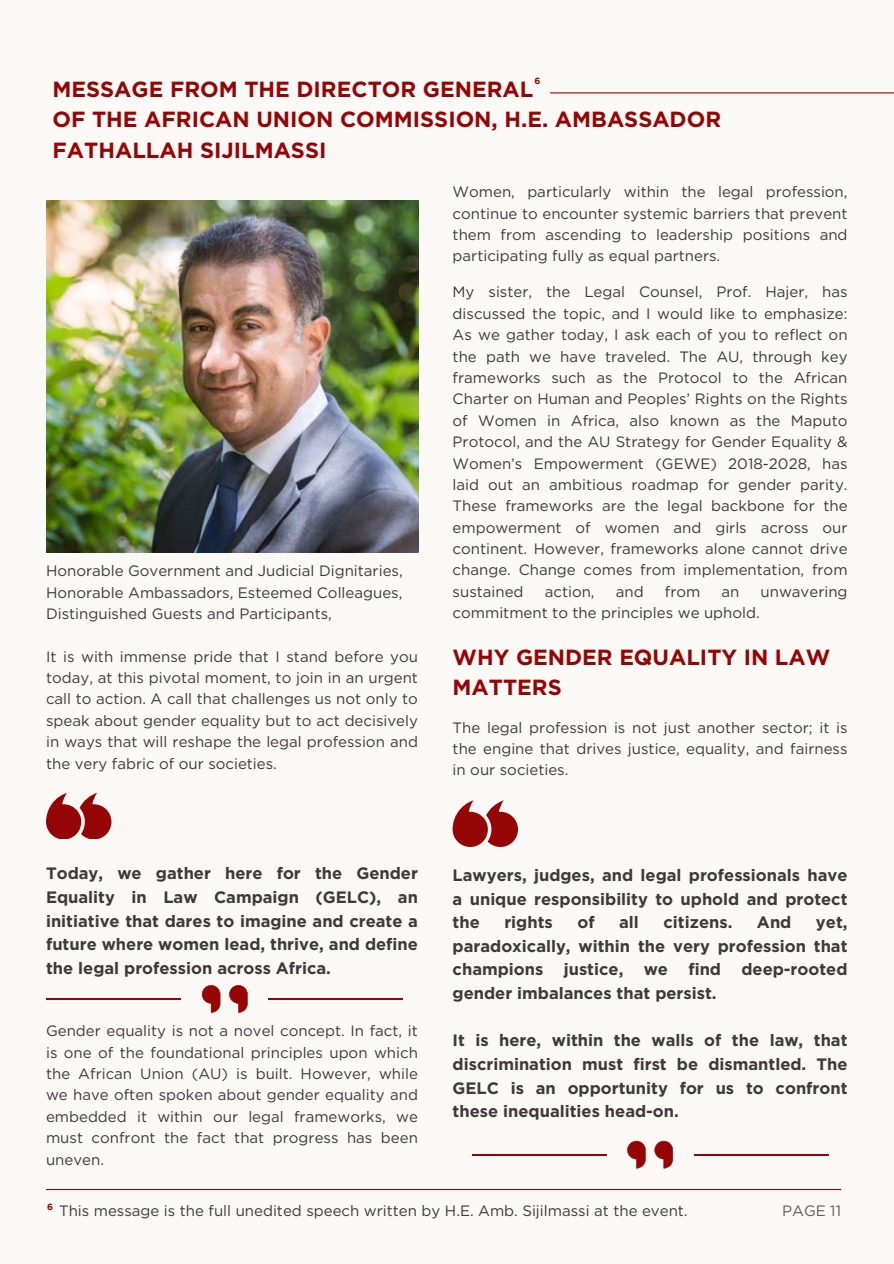
<style>
.page{position:relative;width:894px;height:1264px;background:#fff}
.page>*{position:absolute;margin:0;border:0;box-sizing:border-box;transform-origin:0 0}
.t1{font:700 21.9px/30.6px "Gotham";color:#960505}
.t2{font:700 16.5px/23.7px "Gotham";color:#3f393a;text-align:justify}
.t3{font:15px/21.3px "Gotham";color:#3f393a;text-align:justify}
.t4{font:15px "Gotham";color:#5e5e5e}
.t5{font:700 9px "Gotham";color:#960505}
</style>
<div class="page">
<div style="left:0;top:0;width:893px;height:1263px;background:#faf9f6"></div>
<hr style="left:549px;top:92px;width:344px;height:1px;background:#960505">
<img style="left:46px;top:201px;width:372px;height:351px">
<hr style="left:46px;top:1188px;width:794px;height:1px;background:#960505">
<svg style="left:452px;top:800px;width:66px;height:46px"></svg>
<svg style="left:627px;top:1140px;width:18px;height:28px"></svg>
<svg style="left:654px;top:1140px;width:18px;height:28px"></svg>
<hr style="left:694px;top:1153px;width:134px;height:2px;background:#960505">
<hr style="left:472px;top:1153px;width:134px;height:2px;background:#960505">
<svg style="left:46px;top:793px;width:65px;height:46px"></svg>
<svg style="left:202px;top:985px;width:18px;height:27px"></svg>
<svg style="left:229px;top:985px;width:18px;height:27px"></svg>
<hr style="left:269px;top:997px;width:134px;height:2px;background:#960505">
<hr style="left:47px;top:997px;width:134px;height:2px;background:#960505">
<p class="t5" style="left:534px;top:75px;width:7px">6</p>
<h1 class="t1" style="left:53px;top:73px;width:670px">MESSAGE FROM THE DIRECTOR GENERAL<br>OF THE AFRICAN UNION COMMISSION, H.E. AMBASSADOR<br>FATHALLAH SIJILMASSI</h1>
<p class="t3" style="left:46px;top:560px;width:358px">Honorable Government and Judicial Dignitaries,</p>
<p class="t3" style="left:46px;top:581px;width:358px">Honorable Ambassadors, Esteemed Colleagues,</p>
<p class="t3" style="left:46px;top:603px;width:287px">Distinguished Guests and Participants,</p>
<p class="t3" style="left:46px;top:645px;width:373px">It is with immense pride that I stand before you today, at this pivotal moment, to join in an urgent call to action. A call that challenges us not only to speak about gender equality but to act decisively in ways that will reshape the legal profession and the very fabric of our societies.</p>
<p class="t3" style="left:452px;top:181px;width:396px">Women, particularly within the legal profession, continue to encounter systemic barriers that prevent them from ascending to leadership positions and participating fully as equal partners.</p>
<p class="t3" style="left:452px;top:281px;width:396px">My sister, the Legal Counsel, Prof. Hajer, has discussed the topic, and I would like to emphasize:<br>As we gather today, I ask each of you to reflect on the path we have traveled. The AU, through key frameworks such as the Protocol to the African Charter on Human and Peoples’ Rights on the Rights of Women in Africa, also known as the Maputo Protocol, and the AU Strategy for Gender Equality &amp; Women’s Empowerment (GEWE) 2018-2028, has laid out an ambitious roadmap for gender parity.<br>These frameworks are the legal backbone for the empowerment of women and girls across our continent. However, frameworks alone cannot drive change. Change comes from implementation, from sustained</p>
<p class="t3" style="left:544px;top:581px;width:51px">action,</p>
<p class="t3" style="left:615px;top:581px;width:29px">and</p>
<p class="t3" style="left:664px;top:581px;width:37px">from</p>
<p class="t3" style="left:721px;top:581px;width:19px">an</p>
<p class="t3" style="left:760px;top:581px;width:88px">unwavering</p>
<p class="t3" style="left:452px;top:602px;width:308px">commitment to the principles we uphold.</p>
<p class="t1" style="left:452px;top:641px;width:379px">WHY GENDER EQUALITY IN LAW<br>MATTERS</p>
<p class="t3" style="left:452px;top:716px;width:396px">The legal profession is not just another sector; it is the engine that drives justice, equality, and fairness in our societies.</p>
<h3 class="t2" style="left:46px;top:861px;width:373px">Today, we gather here for the Gender Equality in Law Campaign (GELC), an initiative that dares to imagine and create a future where women lead, thrive, and define the legal profession across Africa.</h3>
<p class="t3" style="left:46px;top:1020px;width:373px">Gender equality is not a novel concept. In fact, it is one of the foundational principles upon which the African Union (AU) is built. However, while we have often spoken about gender equality and embedded it within our legal frameworks, we must confront the fact that progress has been uneven.</p>
<p class="t2" style="left:452px;top:863px;width:396px">Lawyers, judges, and legal professionals have a unique responsibility to uphold and protect the</p>
<p class="t2" style="left:504px;top:910px;width:50px">rights</p>
<p class="t2" style="left:577px;top:910px;width:19px">of</p>
<p class="t2" style="left:619px;top:910px;width:21px">all</p>
<p class="t2" style="left:663px;top:910px;width:70px">citizens.</p>
<p class="t2" style="left:756px;top:910px;width:36px">And</p>
<p class="t2" style="left:452px;top:910px;width:396px;text-indent:363px">yet, paradoxically, within the very profession that champions justice, we find deep-rooted gender imbalances that persist.</p>
<p class="t2" style="left:452px;top:1028px;width:396px">It is here, within the walls of the law, that discrimination must first be dismantled. The GELC is an opportunity for us to confront these inequalities head-on.</p>
<p class="t5" style="left:47px;top:1201px;width:7px">6</p>
<h1 class="t3" style="left:59px;top:1199px;width:630px">This message is the full unedited speech written by H.E. Amb. Sijilmassi at the event.</h1>
<h3 class="t4" style="left:781px;top:1201px;width:60px">PAGE 11</h3>
</div>
